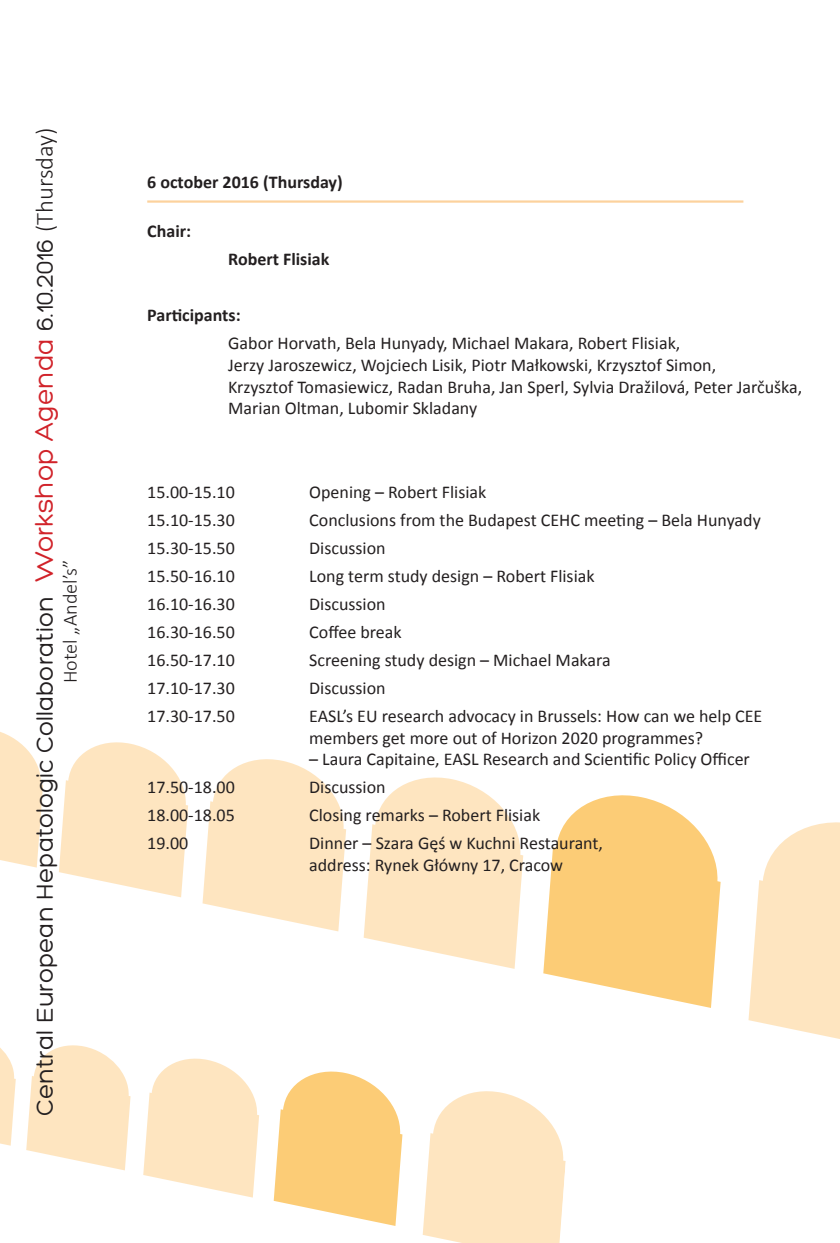
<style>
.page{position:relative;width:840px;height:1243px;background:#fff}
.page>*{position:absolute;margin:0;border:0;box-sizing:border-box;transform-origin:0 0}
.t1{font:24.75px "Hero";color:#231f20}
.t2{font:300 20.25px "Calibri";color:#231f20}
.t3{font:18px/21.6px "Calibri";color:#231f20}
.t4{font:700 18px "Calibri";color:#231f20}
.s1{font-size:27px;color:#d1232a}
.s2{font-family:"Calibri";font-weight:300}
</style>
<div class="page">
<svg style="left:748px;top:822px;width:92px;height:217px"></svg>
<svg style="left:543px;top:795px;width:178px;height:212px"></svg>
<svg style="left:364px;top:777px;width:159px;height:191px"></svg>
<svg style="left:203px;top:759px;width:143px;height:172px"></svg>
<svg style="left:59px;top:742px;width:129px;height:155px"></svg>
<svg style="left:0;top:732px;width:43px;height:135px"></svg>
<svg style="left:423px;top:1091px;width:143px;height:151px;background:#fee8c9"></svg>
<svg style="left:274px;top:1071px;width:128px;height:154px"></svg>
<svg style="left:143px;top:1058px;width:116px;height:139px"></svg>
<svg style="left:26px;top:1045px;width:105px;height:125px"></svg>
<svg style="left:0;top:1048px;width:16px;height:97px"></svg>
<hr style="left:147px;top:200px;width:596px;height:3px;background:#faa63b">
<h1 class="t1" style="left:32px;top:1115px;width:989px;rotate:-90deg">Central European Hepatologic Collaboration <span class="s1">Workshop Agenda</span> 6.10.2016 <span class="s2">(Thursday)</span></h1>
<p class="t2" style="left:58px;top:683px;width:125px;rotate:-90deg">Hotel „Andel’s”</p>
<p class="t4" style="left:147px;top:170px;width:197px">6 october 2016 (Thursday)</p>
<p class="t4" style="left:147px;top:220px;width:45px">Chair:</p>
<p class="t4" style="left:228px;top:248px;width:103px">Robert Flisiak</p>
<p class="t4" style="left:147px;top:304px;width:95px">Participants:</p>
<p class="t3" style="left:228px;top:332px;width:575px">Gabor Horvath, Bela Hunyady, Michael Makara, Robert Flisiak,<br>Jerzy Jaroszewicz, Wojciech Lisik, Piotr Małkowski, Krzysztof Simon,<br>Krzysztof Tomasiewicz, Radan Bruha, Jan Sperl, Sylvia Dražilová, Peter Jarčuška, Marian Oltman, Lubomir Skladany</p>
<p class="t3" style="left:147px;top:481px;width:89px">15.00-15.10</p>
<p class="t3" style="left:309px;top:481px;width:179px">Opening – Robert Flisiak</p>
<p class="t3" style="left:147px;top:509px;width:89px">15.10-15.30</p>
<p class="t3" style="left:309px;top:509px;width:453px">Conclusions from the Budapest CEHC meeting – Bela Hunyady</p>
<p class="t3" style="left:147px;top:537px;width:89px">15.30-15.50</p>
<p class="t3" style="left:309px;top:537px;width:78px">Discussion</p>
<p class="t3" style="left:147px;top:565px;width:89px">15.50-16.10</p>
<p class="t3" style="left:309px;top:565px;width:287px">Long term study design – Robert Flisiak</p>
<p class="t3" style="left:147px;top:593px;width:89px">16.10-16.30</p>
<p class="t3" style="left:309px;top:593px;width:78px">Discussion</p>
<p class="t3" style="left:147px;top:621px;width:89px">16.30-16.50</p>
<p class="t3" style="left:309px;top:621px;width:94px">Coffee break</p>
<p class="t3" style="left:147px;top:649px;width:89px">16.50-17.10</p>
<p class="t3" style="left:309px;top:649px;width:303px">Screening study design – Michael Makara</p>
<p class="t3" style="left:147px;top:677px;width:89px">17.10-17.30</p>
<p class="t3" style="left:309px;top:677px;width:78px">Discussion</p>
<p class="t3" style="left:147px;top:705px;width:89px">17.30-17.50</p>
<p class="t3" style="left:309px;top:705px;width:455px">EASL’s EU research advocacy in Brussels: How can we help CEE members get more out of Horizon 2020 programmes?</p>
<p class="t3" style="left:309px;top:748px;width:442px">– Laura Capitaine, EASL Research and Scientific Policy Officer</p>
<p class="t3" style="left:147px;top:776px;width:89px">17.50-18.00</p>
<p class="t3" style="left:309px;top:776px;width:78px">Discussion</p>
<p class="t3" style="left:147px;top:804px;width:89px">18.00-18.05</p>
<p class="t3" style="left:309px;top:804px;width:232px">Closing remarks – Robert Flisiak</p>
<p class="t3" style="left:147px;top:832px;width:43px">19.00</p>
<p class="t3" style="left:309px;top:832px;width:295px">Dinner – Szara Gęś w Kuchni Restaurant, address: Rynek Główny 17, Cracow</p>
</div>
